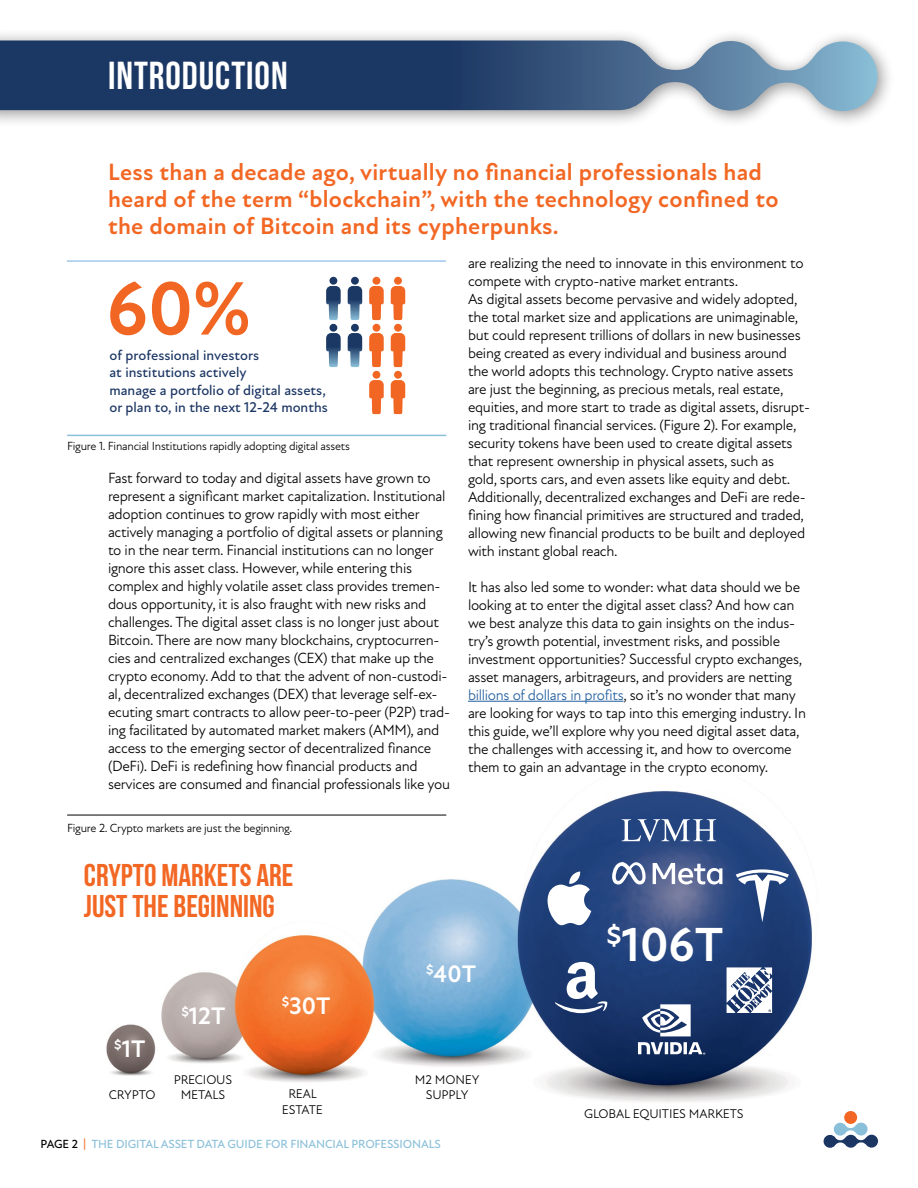
<style>
.page{position:relative;width:918px;height:1188px;background:#fff}
.page>*{position:absolute;margin:0;border:0;box-sizing:border-box;transform-origin:0 0}
.t1{font:700 76.95px "New Atten";color:#f16623}
.t2{font:700 48.75px "New Atten";color:#fff}
.t3{font:39px "Bebas Neue";letter-spacing:.025em;color:#fff}
.t4{font:31.5px/31.5px "Bebas Neue";color:#f26723}
.t5{font:700 24.3px "New Atten";color:#fff}
.t6{font:700 24px/27px "New Atten";letter-spacing:.01em;color:#f26723}
.t7{font:15px/18px "New Atten";letter-spacing:-.02em;color:#000}
.t8{font:500 14.4px/17.2px "New Atten";color:#1c3664}
.t9{font:12.75px/15.5px "New Atten";letter-spacing:-.01em;color:#000;text-align:center}
.t10{font:12px "New Atten";letter-spacing:-.02em;color:#000}
.t11{font:500 12px "New Atten";letter-spacing:-.01em;color:#8bc0da}
.s1{color:#215e9e}
.s2{color:#000}
.s3{color:#f26723}
</style>
<div class="page">
<svg style="left:824px;top:1123px;width:54px;height:25px"></svg>
<div style="left:844px;top:1111px;width:13px;height:13px;background:#f26723;border-radius:50%"></div>
<img style="left:67px;top:791px;width:763px;height:344px">
<svg style="left:622px;top:819px;width:94px;height:23px"></svg>
<svg style="left:545px;top:871px;width:46px;height:54px"></svg>
<svg style="left:555px;top:962px;width:53px;height:51px"></svg>
<svg style="left:736px;top:869px;width:53px;height:53px"></svg>
<svg style="left:638px;top:1042px;width:67px;height:13px"></svg>
<svg style="left:642px;top:1004px;width:49px;height:32px"></svg>
<svg style="left:727px;top:967px;width:45px;height:46px"></svg>
<svg style="left:653px;top:863px;width:69px;height:21px"></svg>
<svg style="left:612px;top:862px;width:34px;height:22px"></svg>
<div style="left:0;top:28px;width:895px;height:100px;background:#000;opacity:.43"></div>
<svg style="left:0;top:40px;width:878px;height:71px"></svg>
<hr style="left:468px;top:701px;width:155px;height:1px;background:#215e9e">
<hr style="left:67px;top:260px;width:379px;height:2px;background:#a0c9ec">
<hr style="left:67px;top:435px;width:379px;height:1px;background:#8bc0da">
<hr style="left:67px;top:815px;width:379px;height:1px;background:#000">
<svg style="left:391px;top:380px;width:14px;height:34px"></svg>
<div style="left:394px;top:371px;width:8px;height:8px;background:#f16623;border-radius:50%"></div>
<svg style="left:391px;top:333px;width:14px;height:34px"></svg>
<div style="left:394px;top:324px;width:8px;height:8px;background:#f16623;border-radius:50%"></div>
<svg style="left:391px;top:286px;width:14px;height:34px"></svg>
<div style="left:394px;top:277px;width:8px;height:8px;background:#f16623;border-radius:50%"></div>
<svg style="left:369px;top:380px;width:15px;height:34px"></svg>
<div style="left:373px;top:371px;width:7px;height:8px;background:#f16623;border-radius:50%"></div>
<svg style="left:369px;top:333px;width:15px;height:34px"></svg>
<div style="left:373px;top:324px;width:7px;height:8px;background:#f16623;border-radius:50%"></div>
<svg style="left:369px;top:286px;width:15px;height:34px"></svg>
<div style="left:373px;top:277px;width:7px;height:8px;background:#f16623;border-radius:50%"></div>
<svg style="left:348px;top:277px;width:14px;height:90px"></svg>
<svg style="left:326px;top:277px;width:15px;height:90px"></svg>
<h3 class="t3" style="left:108px;top:55px;width:181px">INTRODUCTION</h3>
<h3 class="t6" style="left:108px;top:159px;width:672px">Less than a decade ago, virtually no financial professionals had heard of the term “blockchain”, with the technology confined to the domain of Bitcoin and its cypherpunks.</h3>
<h1 class="t1" style="left:107px;top:263px;width:146px">60%</h1>
<p class="t8" style="left:109px;top:347px;width:220px">of professional investors<br>at institutions actively<br>manage a portfolio of digital assets, or plan to, in the next 12-24 months</p>
<p class="t10" style="left:67px;top:439px;width:284px">Figure 1. Financial Institutions rapidly adopting digital assets</p>
<p class="t7" style="left:108px;top:469px;width:344px">Fast forward to today and digital assets have grown to represent a significant market capitalization. Institutional adoption continues to grow rapidly with most either actively managing a portfolio of digital assets or planning to in the near term. Financial institutions can no longer ignore this asset class. However, while entering this complex and highly volatile asset class provides tremen&shy;dous opportunity, it is also fraught with new risks and challenges. The digital asset class is no longer just about Bitcoin. There are now many blockchains, cryptocurren&shy;cies and centralized exchanges (CEX) that make up the crypto economy. Add to that the advent of non-custodi&shy;al, decentralized exchanges (DEX) that leverage self-ex&shy;ecuting smart contracts to allow peer-to-peer (P2P) trad&shy;ing facilitated by automated market makers (AMM), and access to the emerging sector of decentralized finance (DeFi). DeFi is redefining how financial products and services are consumed and financial professionals like you</p>
<p class="t10" style="left:67px;top:821px;width:227px">Figure 2. Crypto markets are just the beginning.</p>
<h3 class="t4" style="left:84px;top:859px;width:211px">CRYPTO MARKETS ARE<br>JUST THE BEGINNING</h3>
<p class="t7" style="left:468px;top:254px;width:344px">are realizing the need to innovate in this environment to compete with crypto-native market entrants.<br>As digital assets become pervasive and widely adopted, the total market size and applications are unimaginable, but could represent trillions of dollars in new businesses being created as every individual and business around the world adopts this technology. Crypto native assets are just the beginning, as precious metals, real estate, equities, and more start to trade as digital assets, disrupt&shy;ing traditional financial services. (Figure 2). For example, security tokens have been used to create digital assets that represent ownership in physical assets, such as<br>gold, sports cars, and even assets like equity and debt.<br>Additionally, decentralized exchanges and DeFi are rede&shy;fining how financial primitives are structured and traded, allowing new financial products to be built and deployed with instant global reach.</p>
<p class="t7" style="left:468px;top:578px;width:340px">It has also led some to wonder: what data should we be looking at to enter the digital asset class? And how can we best analyze this data to gain insights on the indus&shy;try’s growth potential, investment risks, and possible investment opportunities? Successful crypto exchanges, asset managers, arbitrageurs, and providers are netting <span class="s1">billions of dollars in profits</span>, so it’s no wonder that many are looking for ways to tap into this emerging industry. In this guide, we’ll explore why you need digital asset data, the challenges with accessing it, and how to overcome them to gain an advantage in the crypto economy.</p>
<h2 class="t2" style="left:606px;top:915px;width:119px"><sup>$</sup>106T</h2>
<h3 class="t5" style="left:114px;top:1035px;width:33px"><sup>$</sup>1T</h3>
<p class="t9" style="left:109px;top:1087px;width:48px">CRYPTO</p>
<h3 class="t5" style="left:181px;top:1002px;width:46px"><sup>$</sup>12T</h3>
<p class="t9" style="left:174px;top:1072px;width:60px">PRECIOUS<br>METALS</p>
<h3 class="t5" style="left:282px;top:992px;width:50px"><sup>$</sup>30T</h3>
<p class="t9" style="left:282px;top:1086px;width:43px">REAL<br>ESTATE</p>
<h3 class="t5" style="left:426px;top:959px;width:51px"><sup>$</sup>40T</h3>
<p class="t9" style="left:415px;top:1072px;width:66px">M2 MONEY<br>SUPPLY</p>
<p class="t11" style="left:40px;top:1137px;width:402px"><span class="s2">PAGE 2</span> <span class="s3">|</span> THE DIGITAL ASSET DATA GUIDE FOR FINANCIAL PROFESSIONALS</p>
<p class="t9" style="left:584px;top:1106px;width:161px">GLOBAL EQUITIES MARKETS</p>
</div>
